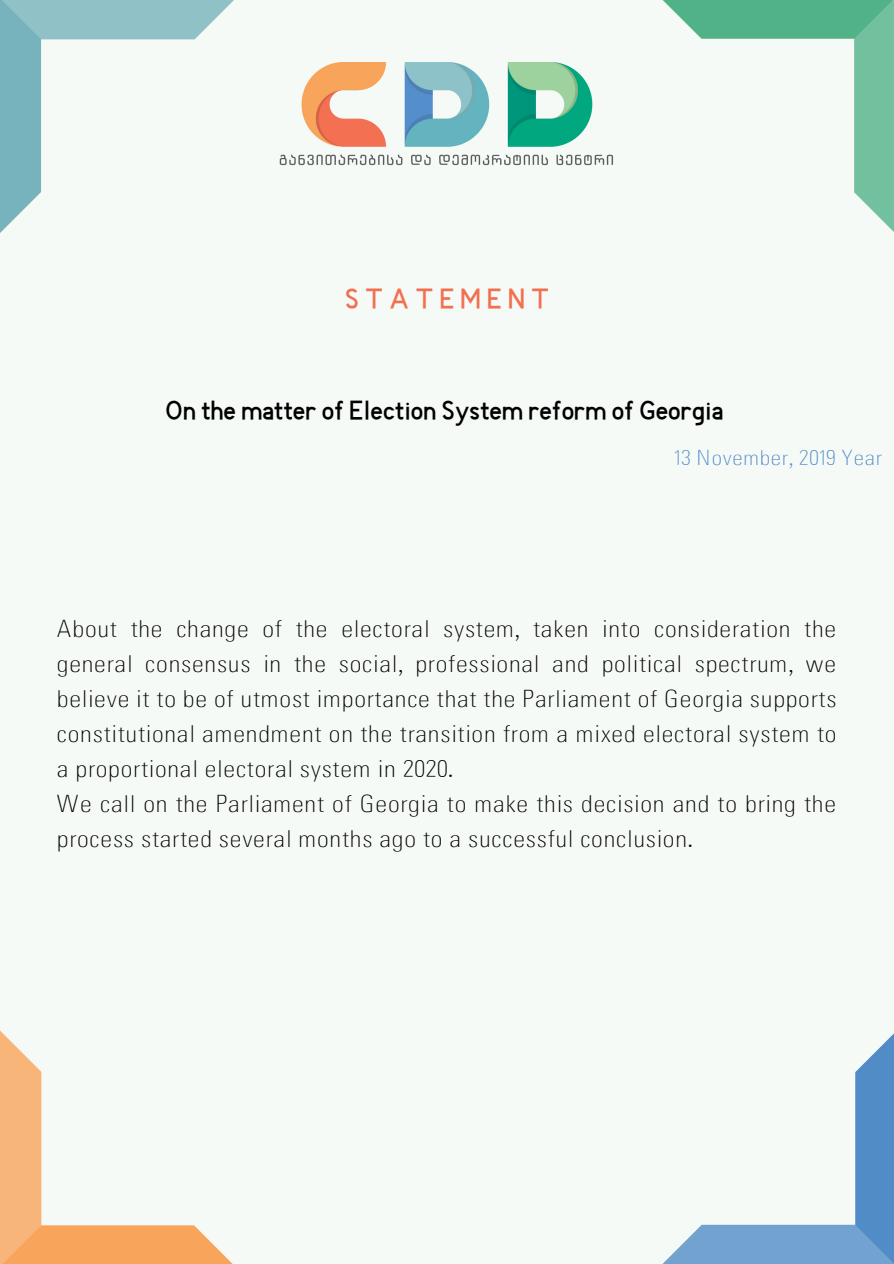
<style>
.page{position:relative;width:894px;height:1264px;background:#fff}
.page>*{position:absolute;margin:0;border:0;box-sizing:border-box;transform-origin:0 0}
.t1{font:700 28.5px "BPG Nino Mtavruli";letter-spacing:.195em;color:#f27051}
.t2{font:700 27px "BPG Nino Mtavruli";color:#000}
.t3{font:25.5px/35px "BPG Nateli Mtavruli";color:#000;text-align:justify}
.t4{font:22.5px "BPG Nateli Mtavruli";color:#528cc6}
</style>
<div class="page">
<div style="left:0;top:0;width:893px;height:1263px;background:#f6faf7"></div>
<svg style="left:663px;top:0;width:190px;height:39px;background:#62b993"></svg>
<svg style="left:853px;top:0;width:40px;height:231px;background:#7fc5a6"></svg>
<svg style="left:0;top:39px;width:195px;height:194px"></svg>
<svg style="left:0;top:0;width:234px;height:39px;background:#95c4c9"></svg>
<svg style="left:41px;top:1071px;width:191px;height:192px"></svg>
<svg style="left:0;top:1030px;width:41px;height:233px;background:#f6ba83"></svg>
<svg style="left:855px;top:1034px;width:38px;height:190px;background:#6397cb"></svg>
<svg style="left:663px;top:1224px;width:230px;height:39px;background:#7ca9d2"></svg>
<img style="left:279px;top:63px;width:335px;height:103px">
<p class="t1" style="left:345px;top:285px;width:206px">STATEMENT</p>
<p class="t2" style="left:165px;top:397px;width:559px">On the matter of Election System reform of Georgia</p>
<p class="t4" style="left:674px;top:449px;width:210px">13 November, 2019 Year</p>
<p class="t3" style="left:57px;top:613px;width:781px">About the change of the electoral system, taken into consideration the general consensus in the social, professional and political spectrum, we believe it to be of utmost importance that the Parliament of Georgia supports constitutional amendment on the transition from a mixed electoral system to a proportional electoral system in 2020.</p>
<p class="t3" style="left:57px;top:788px;width:781px">We call on the Parliament of Georgia to make this decision and to bring the process started several months ago to a successful conclusion.</p>
</div>
